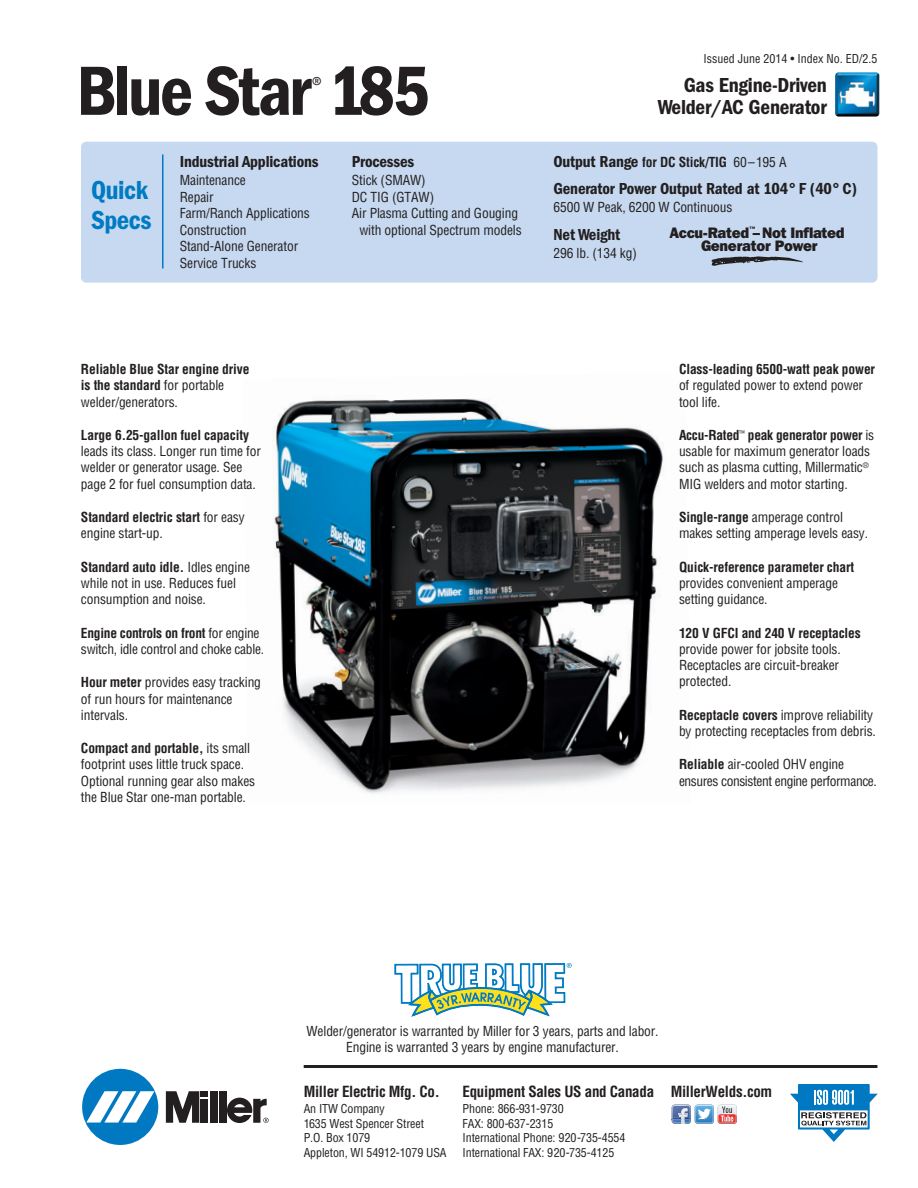
<style>
.page{position:relative;width:918px;height:1188px;background:#fff}
.page>*{position:absolute;margin:0;border:0;box-sizing:border-box;transform-origin:0 0}
.t1{font:72px "ITC Franklin Gothic Std Dm Cd";letter-spacing:-.04em;color:#231f20}
.t2{font:27px/30px "ITC Franklin Gothic Std Dm Cd";letter-spacing:-.015em;color:#007bc3}
.t3{font:21px/22.5px "ITC Franklin Gothic Std Dm Cd";letter-spacing:-.01em;color:#231f20;text-align:right}
.t4{font:condensed 21px "ITC Franklin Gothic Std";color:#231f20}
.t5{font:16.5px "ITC Franklin Gothic Std Dm Cd";letter-spacing:-.01em;color:#231f20}
.t6{font:800 15.15px/13.8px "Franklin Gothic IT Cby BT";letter-spacing:-.02em;color:#231f20;text-align:center}
.t7{font:700 condensed 15px "Helvetica";letter-spacing:-.02em;color:#231f20}
.t8{font:condensed 13.5px/16.2px "Helvetica";letter-spacing:-.01em;color:#231f20}
.t9{font:700 condensed 13.5px/16.2px "Helvetica";letter-spacing:-.01em;color:#231f20}
.t10{font:condensed 13.5px/16.2px "Helvetica";letter-spacing:-.03em;color:#231f20}
.t11{font:condensed 12px/14.4px "Helvetica";letter-spacing:-.01em;color:#231f20}
.s1{font-family:"ITC Franklin Gothic Std Dm Cd";font-weight:400;font-stretch:normal;font-size:16.5px}
.s2{font-weight:400}
.s3{font-weight:700}
</style>
<div class="page">
<img style="left:274px;top:398px;width:389px;height:395px">
<svg style="left:394px;top:962px;width:178px;height:55px"></svg>
<img style="left:835px;top:72px;width:44px;height:45px">
<hr style="left:304px;top:1065px;width:573px;height:3px;background:#231f20">
<svg style="left:790px;top:1084px;width:88px;height:58px"></svg>
<div style="left:82px;top:1069px;width:76px;height:76px;background:#0079c2;border-radius:50%"></div>
<svg style="left:86px;top:1091px;width:68px;height:32px"></svg>
<div style="left:210px;top:1091px;width:7px;height:32px;background:#231f20"></div>
<div style="left:219px;top:1091px;width:7px;height:32px;background:#231f20"></div>
<div style="left:201px;top:1091px;width:7px;height:6px;background:#231f20"></div>
<div style="left:201px;top:1099px;width:7px;height:24px;background:#231f20"></div>
<svg style="left:166px;top:1091px;width:33px;height:32px"></svg>
<svg style="left:227px;top:1098px;width:42px;height:25px"></svg>
<svg style="left:672px;top:1105px;width:65px;height:19px"></svg>
<div style="left:81px;top:142px;width:797px;height:141px;background:#c6d9f0;border-radius:5px"></div>
<hr style="left:162px;top:154px;width:2px;height:115px;background:#007bc3">
<svg style="left:711px;top:256px;width:92px;height:10px"></svg>
<p class="t11" style="left:704px;top:52px;width:175px">Issued June 2014 • Index No. ED/2.5</p>
<h1 class="t1" style="left:76px;top:67px;width:355px">Blue Star 185</h1>
<h3 class="t4" style="left:311px;top:71px;width:12px">®</h3>
<h3 class="t3" style="left:658px;top:75px;width:171px">Gas Engine-Driven<br>Welder/AC Generator</h3>
<h2 class="t2" style="left:91px;top:177px;width:62px">Quick<br>Specs</h2>
<p class="t5" style="left:180px;top:156px;width:140px">Industrial Applications</p>
<p class="t8" style="left:180px;top:173px;width:132px">Maintenance<br>Repair<br>Farm/Ranch Applications<br>Construction<br>Stand-Alone Generator<br>Service Trucks</p>
<p class="t5" style="left:352px;top:156px;width:64px">Processes</p>
<p class="t8" style="left:352px;top:173px;width:75px">Stick (SMAW)</p>
<p class="t8" style="left:352px;top:190px;width:84px">DC TIG (GTAW)</p>
<p class="t8" style="left:352px;top:206px;width:168px">Air Plasma Cutting and Gouging</p>
<p class="t8" style="left:359px;top:223px;width:164px">with optional Spectrum models</p>
<p class="t9" style="left:554px;top:155px;width:235px"><span class="s1">Output Range</span> for DC Stick/TIG <span class="s2">60–195 A</span></p>
<p class="t5" style="left:554px;top:183px;width:305px">Generator Power Output Rated at 104° F (40° C)</p>
<p class="t8" style="left:554px;top:201px;width:181px">6500 W Peak, 6200 W Continuous</p>
<p class="t5" style="left:554px;top:229px;width:68px">Net Weight</p>
<p class="t8" style="left:554px;top:247px;width:85px">296 lb. (134 kg)</p>
<p class="t6" style="left:670px;top:227px;width:176px">Accu-Rated<sup>™</sup>–Not Inflated<br>Generator Power</p>
<p class="t9" style="left:81px;top:362px;width:170px">Reliable Blue Star engine drive is the standard <span class="s2">for portable welder/generators.</span></p>
<p class="t9" style="left:81px;top:428px;width:170px">Large 6.25-gallon fuel capacity</p>
<p class="t8" style="left:81px;top:444px;width:182px">leads its class. Longer run time for welder or generator usage. See page 2 for fuel consumption data.</p>
<p class="t8" style="left:81px;top:510px;width:165px"><span class="s3">Standard electric start</span> for easy engine start-up.</p>
<p class="t8" style="left:81px;top:560px;width:171px"><span class="s3">Standard auto idle.</span> Idles engine while not in use. Reduces fuel consumption and noise.</p>
<p class="t8" style="left:81px;top:626px;width:185px"><span class="s3">Engine controls on front</span> for engine switch, idle control and choke cable.</p>
<p class="t8" style="left:81px;top:675px;width:182px"><span class="s3">Hour meter</span> provides easy tracking of run hours for maintenance intervals.</p>
<p class="t8" style="left:81px;top:741px;width:176px"><span class="s3">Compact and portable,</span> its small footprint uses little truck space.<br>Optional running gear also makes the Blue Star one-man portable.</p>
<p class="t9" style="left:679px;top:362px;width:198px">Class-leading 6500-watt peak power</p>
<p class="t8" style="left:679px;top:378px;width:186px">of regulated power to extend power tool life.</p>
<p class="t8" style="left:679px;top:428px;width:197px"><span class="s3">Accu-Rated</span><sup>™</sup> <span class="s3">peak generator power</span> is usable for maximum generator loads such as plasma cutting, Millermatic<sup>® </sup>MIG welders and motor starting.</p>
<p class="t8" style="left:679px;top:510px;width:191px"><span class="s3">Single-range</span> amperage control makes setting amperage levels easy.</p>
<p class="t9" style="left:679px;top:560px;width:177px">Quick-reference parameter chart</p>
<p class="t8" style="left:679px;top:576px;width:160px">provides convenient amperage setting guidance.</p>
<p class="t9" style="left:679px;top:626px;width:183px">120 V GFCI and 240 V receptacles</p>
<p class="t8" style="left:679px;top:642px;width:163px">provide power for jobsite tools.<br>Receptacles are circuit-breaker protected.</p>
<p class="t8" style="left:679px;top:708px;width:199px"><span class="s3">Receptacle covers</span> improve reliability by protecting receptacles from debris.</p>
<p class="t10" style="left:679px;top:758px;width:199px"><span class="s3">Reliable</span> air-cooled OHV engine ensures consistent engine performance.</p>
<p class="t8" style="left:307px;top:1024px;width:354px;text-align:center">Welder/generator is warranted by Miller for 3 years, parts and labor.<br>Engine is warranted 3 years by engine manufacturer.</p>
<p class="t7" style="left:304px;top:1085px;width:137px">Miller Electric Mfg. Co.</p>
<p class="t11" style="left:304px;top:1103px;width:144px">An ITW Company<br>1635 West Spencer Street<br>P.O. Box 1079<br>Appleton, WI 54912-1079 USA</p>
<p class="t7" style="left:463px;top:1085px;width:311px">Equipment Sales US and Canada MillerWelds.com</p>
<p class="t11" style="left:463px;top:1103px;width:164px">Phone: 866-931-9730<br>FAX: 800-637-2315<br>International Phone: 920-735-4554<br>International FAX: 920-735-4125</p>
</div>
